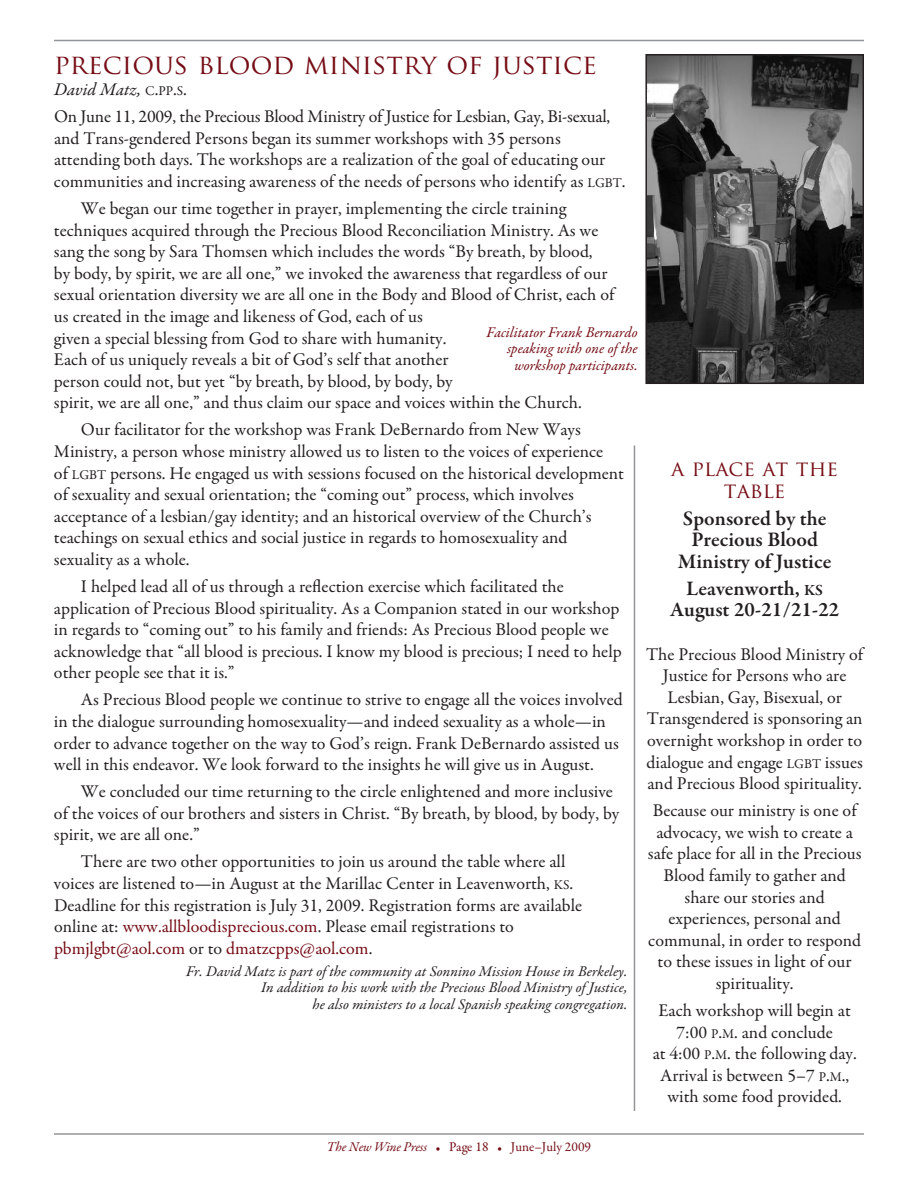
<style>
.page{position:relative;width:918px;height:1188px;background:#fff}
.page>*{position:absolute;margin:0;border:0;box-sizing:border-box;transform-origin:0 0}
.t1{font:27px "Trajan Pro";color:#750c15}
.t2{font:600 21px/21.6px "Garamond Premr Pro";color:#231f20;text-align:center}
.t3{font:21px/21.6px "Trajan Pro";color:#750c15;text-align:center}
.t4{font:18px/21.6px "Garamond Premr Pro";color:#231f20}
.t5{font:italic 15px/16.5px "Garamond Premr Pro";color:#231f20;text-align:right}
.t6{font:italic 15px/16.5px "Garamond Premr Pro";color:#750c15;text-align:right}
.t7{font:13.5px "Garamond Premr Pro";color:#750c15}
.s1{font-style:italic}
.s2{font-size:13.5px}
.s3{color:#750c15}
.s4{font-size:15.75px}
.s5{font-size:10.5px}
</style>
<div class="page">
<hr style="left:54px;top:40px;width:810px;height:1px;background:#939598">
<hr style="left:54px;top:1133px;width:810px;height:2px;background:#939598">
<img style="left:648px;top:57px;width:213px;height:324px">
<div style="left:645px;top:54px;width:219px;height:330px;border:2px solid #231f20"></div>
<hr style="left:634px;top:445px;width:1px;height:666px;background:#939598">
<h1 class="t1" style="left:54px;top:54px;width:545px">PRECIOUS BLOOD MINISTRY OF JUSTICE</h1>
<p class="t4" style="left:54px;top:78px;width:558px;line-height:27px"><span class="s1">David Matz,</span> <span class="s2">C</span>.<span class="s2">PP</span>.<span class="s2">S</span>.<br>On June 11, 2009, the Precious Blood Ministry of Justice for Lesbian, Gay, Bi-sexual,</p>
<p class="t4" style="left:54px;top:129px;width:573px">and Trans-gendered Persons began its summer workshops with 35 persons attending both days. The workshops are a realization of the goal of educating our communities and increasing awareness of the needs of persons who identify as <span class="s2">LGBT</span>.</p>
<p class="t4" style="left:54px;top:199px;width:562px;text-indent:27px">We began our time together in prayer, implementing the circle training techniques acquired through the Precious Blood Reconciliation Ministry. As we sang the song by Sara Thomsen which includes the words “By breath, by blood,<br>by body, by spirit, we are all one,” we invoked the awareness that regardless of our sexual orientation diversity we are all one in the Body and Blood of Christ, each of us created in the image and likeness of God, each of us<br>given a special blessing from God to share with humanity.<br>Each of us uniquely reveals a bit of God’s self that another<br>person could not, but yet “by breath, by blood, by body, by<br>spirit, we are all one,” and thus claim our space and voices within the Church.</p>
<p class="t4" style="left:54px;top:421px;width:572px;text-indent:27px">Our facilitator for the workshop was Frank DeBernardo from New Ways Ministry, a person whose ministry allowed us to listen to the voices of experience<br>of <span class="s2">LGBT</span> persons. He engaged us with sessions focused on the historical development of sexuality and sexual orientation; the “coming out” process, which involves acceptance of a lesbian/gay identity; and an historical overview of the Church’s teachings on sexual ethics and social justice in regards to homosexuality and sexuality as a whole.</p>
<p class="t4" style="left:54px;top:577px;width:569px;text-indent:27px">I helped lead all of us through a reflection exercise which facilitated the application of Precious Blood spirituality. As a Companion stated in our workshop in regards to “coming out” to his family and friends: As Precious Blood people we acknowledge that “all blood is precious. I know my blood is precious; I need to help other people see that it is.”</p>
<p class="t4" style="left:54px;top:691px;width:570px;text-indent:27px">As Precious Blood people we continue to strive to engage all the voices involved in the dialogue surrounding homosexuality—and indeed sexuality as a whole—in order to advance together on the way to God’s reign. Frank DeBernardo assisted us well in this endeavor. We look forward to the insights he will give us in August.</p>
<p class="t4" style="left:54px;top:782px;width:567px;text-indent:27px">We concluded our time returning to the circle enlightened and more inclusive of the voices of our brothers and sisters in Christ. “By breath, by blood, by body, by spirit, we are all one.”</p>
<p class="t4" style="left:54px;top:853px;width:530px;text-indent:27px">There are two other opportunities to join us around the table where all voices are listened to—in August at the Marillac Center in Leavenworth, <span class="s2">KS</span>.<br>Deadline for this registration is July 31, 2009. Registration forms are available online at: <span class="s3">www.allbloodisprecious.com</span>. Please email registrations to <span class="s3">pbmjlgbt@aol.com</span> or to <span class="s3">dmatzcpps@aol.com</span>.</p>
<p class="t5" style="left:186px;top:964px;width:443px">Fr. David Matz is part of the community at sonnino Mission House in Berkeley.<br>In addition to his work with the Precious Blood Ministry of Justice,<br>he also ministers to a local spanish speaking congregation.</p>
<p class="t6" style="left:486px;top:325px;width:153px">Facilitator Frank Bernardo speaking with one of the workshop participants.</p>
<p class="t3" style="left:671px;top:460px;width:168px">A PLACE AT THE<br>TABLE</p>
<p class="t2" style="left:678px;top:509px;width:155px">Sponsored by the<br>Precious Blood<br>Ministry of Justice</p>
<p class="t2" style="left:670px;top:579px;width:171px">Leavenworth, <span class="s4">kS<br></span>August 20-21/21-22</p>
<p class="t4" style="left:646px;top:645px;width:219px;text-align:center">The Precious Blood Ministry of<br>Justice for Persons who are<br>Lesbian, Gay, Bisexual, or<br>Transgendered is sponsoring an overnight workshop in order to dialogue and engage <span class="s2">LGBT</span> issues and Precious Blood spirituality.</p>
<p class="t4" style="left:648px;top:801px;width:215px;text-align:center">Because our ministry is one of advocacy, we wish to create a safe place for all in the Precious<br>Blood family to gather and share our stories and experiences, personal and communal, in order to respond to these issues in light of our spirituality.</p>
<p class="t4" style="left:653px;top:1001px;width:206px;text-align:center">Each workshop will begin at<br>7:00 <span class="s2">P</span>.<span class="s2">M</span>. and conclude<br>at 4:00 <span class="s2">P</span>.<span class="s2">M</span>. the following day.<br>Arrival is between 5–7 <span class="s2">P</span>.<span class="s2">M</span>., with some food provided.</p>
<p class="t7" style="left:327px;top:1142px;width:266px"><span class="s1">The New Wine Press</span> <span class="s5">•</span> Page 18 <span class="s5">•</span> June–July 2009</p>
</div>
